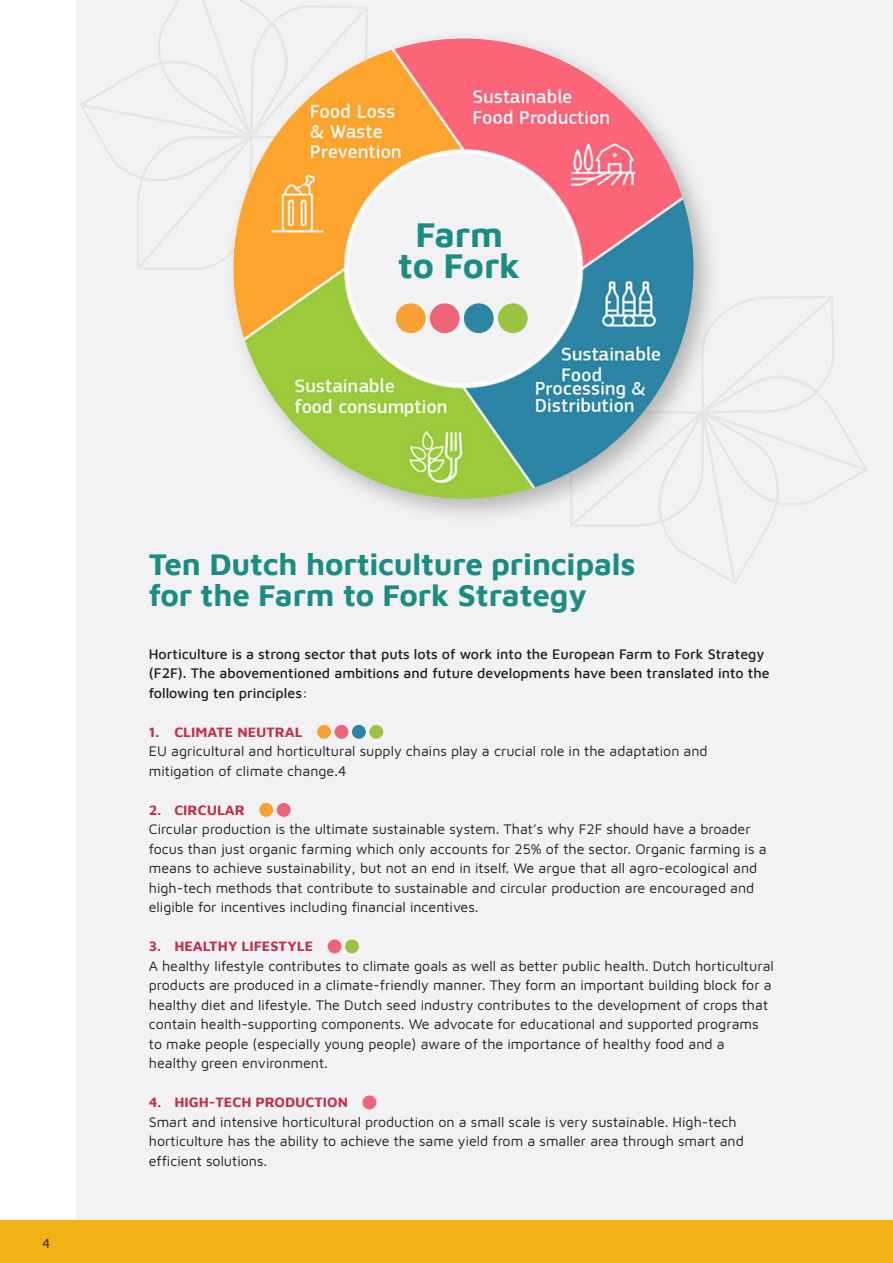
<style>
.page{position:relative;width:893px;height:1263px;background:#fff}
.page>*{position:absolute;margin:0;border:0;box-sizing:border-box;transform-origin:0 0}
.t1{font:700 36px/30.5px "Maven Pro";letter-spacing:-.005em;color:#1a8d82;text-align:center}
.t2{font:700 31.35px/31.3px "Maven Pro";letter-spacing:-.005em;color:#1a8d82}
.t3{font:14.25px/19.5px "Maven Pro";color:#1d1d1b}
.t4{font:500 14.25px/19.5px "Maven Pro";color:#1d1d1b}
.t5{font:700 14.25px "Maven Pro";color:#c23050}
.t6{font:13.5px "Maven Pro";color:#1d1d1b}
</style>
<div class="page">
<div style="left:77px;top:0;width:816px;height:1263px;background:#f2f1f3"></div>
<div style="left:0;top:1220px;width:893px;height:43px;background:#f1b218"></div>
<svg style="left:570px;top:295px;width:298px;height:289px"></svg>
<svg style="left:79px;top:0;width:289px;height:270px"></svg>
<div style="left:223px;top:28px;width:498px;height:498px;background:#1d1d1b;opacity:.28"></div>
<img style="left:233px;top:39px;width:460px;height:459px;border-radius:230px">
<div style="left:349px;top:154px;width:229px;height:229px;background:#f2f1f3;border-radius:50%"></div>
<div style="left:396px;top:303px;width:30px;height:30px;background:#f6a233;border-radius:50%"></div>
<div style="left:430px;top:303px;width:30px;height:30px;background:#ec6579;border-radius:50%"></div>
<div style="left:464px;top:303px;width:30px;height:30px;background:#2c85a4;border-radius:50%"></div>
<div style="left:498px;top:303px;width:30px;height:30px;background:#9ac43f;border-radius:50%"></div>
<div style="left:317px;top:725px;width:14px;height:14px;background:#f6a233;border-radius:50%"></div>
<div style="left:334px;top:725px;width:14px;height:14px;background:#ec6579;border-radius:50%"></div>
<div style="left:352px;top:725px;width:14px;height:14px;background:#2c85a4;border-radius:50%"></div>
<div style="left:369px;top:725px;width:14px;height:14px;background:#9ac43f;border-radius:50%"></div>
<div style="left:259px;top:803px;width:14px;height:14px;background:#f6a233;border-radius:50%"></div>
<div style="left:277px;top:803px;width:14px;height:14px;background:#ec6579;border-radius:50%"></div>
<div style="left:328px;top:939px;width:14px;height:14px;background:#ec6579;border-radius:50%"></div>
<div style="left:345px;top:939px;width:14px;height:14px;background:#9ac440;border-radius:50%"></div>
<div style="left:362px;top:1095px;width:14px;height:14px;background:#ec6579;border-radius:50%"></div>
<h1 class="t1" style="left:398px;top:217px;width:124px">Farm to Fork</h1>
<p class="t6" style="left:43px;top:1234px;width:9px">4</p>
<h2 class="t2" style="left:149px;top:546px;width:488px">Ten Dutch horticulture principals for the Farm to Fork Strategy</h2>
<p class="t4" style="left:149px;top:643px;width:622px">Horticulture is a strong sector that puts lots of work into the European Farm to Fork Strategy (F2F). The abovementioned ambitions and future developments have been translated into the following ten principles:</p>
<p class="t5" style="left:149px;top:721px;width:155px">1. CLIMATE NEUTRAL</p>
<p class="t3" style="left:149px;top:740px;width:560px">EU agricultural and horticultural supply chains play a crucial role in the adaptation and mitigation of climate change.4</p>
<p class="t5" style="left:149px;top:799px;width:98px">2. CIRCULAR</p>
<p class="t3" style="left:149px;top:818px;width:619px">Circular production is the ultimate sustainable system. That’s why F2F should have a broader focus than just organic farming which only accounts for 25% of the sector. Organic farming is a means to achieve sustainability, but not an end in itself. We argue that all agro-ecological and high-tech methods that contribute to sustainable and circular production are encouraged and eligible for incentives including financial incentives.</p>
<p class="t5" style="left:149px;top:936px;width:166px">3. HEALTHY LIFESTYLE</p>
<p class="t3" style="left:149px;top:955px;width:627px">A healthy lifestyle contributes to climate goals as well as better public health. Dutch horticultural products are produced in a climate-friendly manner. They form an important building block for a healthy diet and lifestyle. The Dutch seed industry contributes to the development of crops that contain health-supporting components. We advocate for educational and supported programs to make people (especially young people) aware of the importance of healthy food and a healthy green environment.</p>
<p class="t5" style="left:149px;top:1092px;width:201px">4. HIGH-TECH PRODUCTION</p>
<p class="t3" style="left:149px;top:1111px;width:596px">Smart and intensive horticultural production on a small scale is very sustainable. High-tech horticulture has the ability to achieve the same yield from a smaller area through smart and efficient solutions.</p>
</div>
